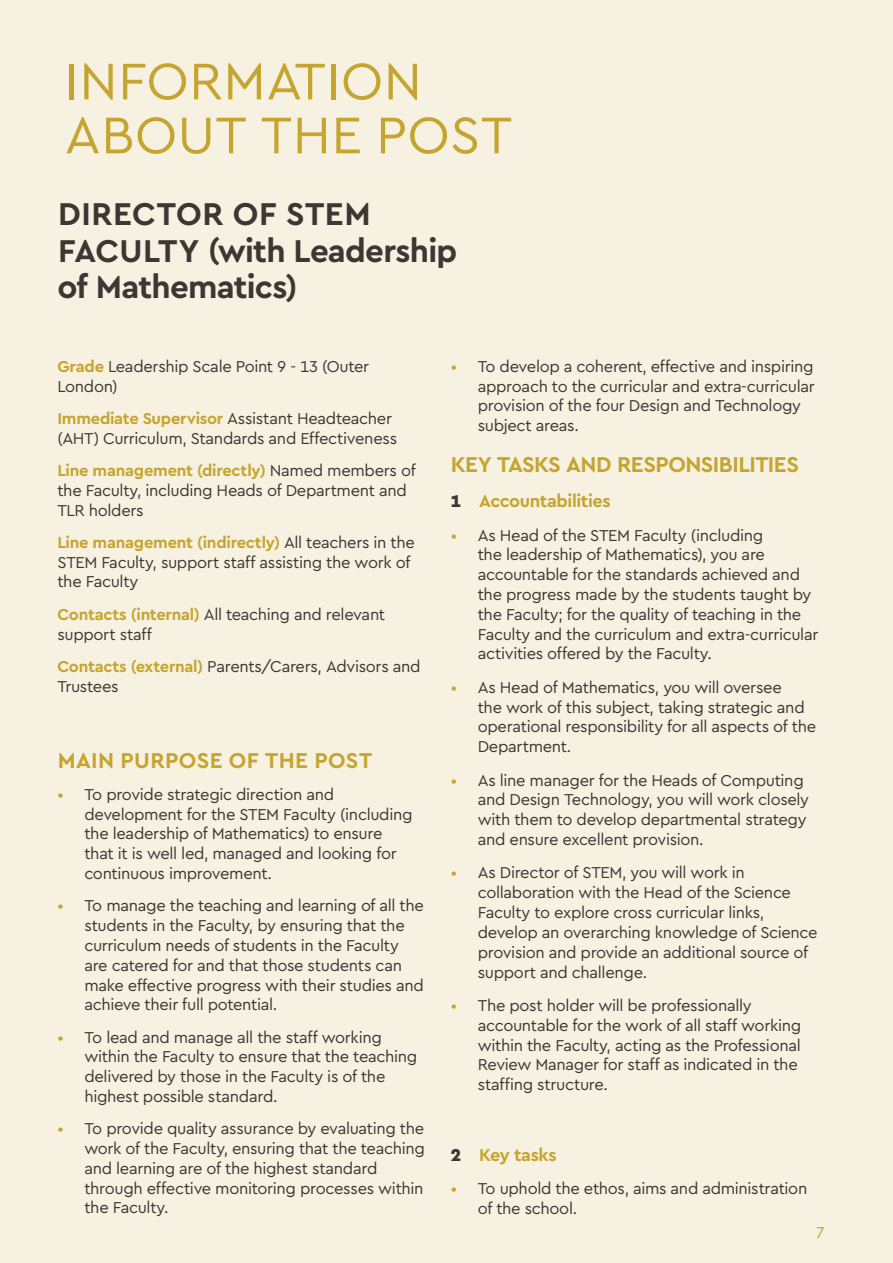
<style>
.page{position:relative;width:893px;height:1263px;background:#f7f1e2}
.page>*{position:absolute;margin:0;border:0;box-sizing:border-box;transform-origin:0 0}
.t1{font:53.85px/53.8px "Cera Pro";letter-spacing:.01em;color:#c5a52f}
.t2{font:700 33px/36.6px "Cera Pro";letter-spacing:-.02em;color:#3c3732}
.t3{font:700 22.5px "Cera Pro";letter-spacing:-.02em;color:#c5a52f}
.t4{font:700 22.5px "Cera Pro";letter-spacing:.02em;color:#c5a52f}
.t5{font:700 18px "Cera Pro";letter-spacing:-.02em;color:#c5a52f}
.t6{font:16.5px/19.8px "Cera Pro";letter-spacing:-.02em;color:#3c3732}
.t7{font:16.5px "Cera Pro";color:#c5a52f}
.s1{font-weight:700;color:#c5a52f}
.s2{color:#c5a52f}
.s3{font-family:"Cera PRO";font-weight:900;color:#3c3732}
</style>
<div class="page">
<h1 class="t1" style="left:65px;top:52px;width:449px">INFORMATION<br>ABOUT THE POST</h1>
<h2 class="t2" style="left:57px;top:194px;width:401px">DIRECTOR OF STEM<br>FACULTY (with Leadership of Mathematics)</h2>
<p class="t6" style="left:57px;top:356px;width:313px"><span class="s1">Grade</span> Leadership Scale Point 9 - 13 (Outer<br>London)</p>
<p class="t6" style="left:57px;top:408px;width:341px"><span class="s1">Immediate Supervisor</span> Assistant Headteacher (AHT) Curriculum, Standards and Effectiveness</p>
<p class="t6" style="left:57px;top:460px;width:360px"><span class="s1">Line management (directly)</span> Named members of the Faculty, including Heads of Department and<br>TLR holders</p>
<p class="t6" style="left:57px;top:532px;width:359px"><span class="s1">Line management (indirectly)</span> All teachers in the<br>STEM Faculty, support staff assisting the work of the Faculty</p>
<p class="t6" style="left:57px;top:603px;width:329px"><span class="s1">Contacts (internal)</span> All teaching and relevant support staff</p>
<p class="t6" style="left:57px;top:656px;width:365px"><span class="s1">Contacts (external)</span> Parents/Carers, Advisors and<br>Trustees</p>
<h3 class="t4" style="left:58px;top:745px;width:316px">MAIN PURPOSE OF THE POST</h3>
<p class="t6" style="left:84px;top:784px;width:330px;text-indent:-27px"><span class="s2">•</span> To provide strategic direction and development for the STEM Faculty (including the leadership of Mathematics) to ensure that it is well led, managed and looking for continuous improvement.</p>
<p class="t6" style="left:84px;top:895px;width:341px;text-indent:-27px"><span class="s2">•</span> To manage the teaching and learning of all the students in the Faculty, by ensuring that the curriculum needs of students in the Faculty are catered for and that those students can make effective progress with their studies and achieve their full potential.</p>
<p class="t6" style="left:84px;top:1026px;width:334px;text-indent:-27px"><span class="s2">•</span> To lead and manage all the staff working within the Faculty to ensure that the teaching delivered by those in the Faculty is of the highest possible standard.</p>
<p class="t6" style="left:84px;top:1118px;width:342px;text-indent:-27px"><span class="s2">•</span> To provide quality assurance by evaluating the work of the Faculty, ensuring that the teaching and learning are of the highest standard through effective monitoring processes within the Faculty.</p>
<p class="t6" style="left:478px;top:356px;width:339px;text-indent:-27px"><span class="s2">•</span> To develop a coherent, effective and inspiring approach to the curricular and extra-curricular provision of the four Design and Technology subject areas.</p>
<h3 class="t3" style="left:451px;top:449px;width:350px">KEY TASKS AND RESPONSIBILITIES</h3>
<p class="t5" style="left:451px;top:489px;width:161px"><span class="s3">1</span> Accountabilities</p>
<p class="t6" style="left:478px;top:524px;width:342px;text-indent:-27px"><span class="s2">•</span> As Head of the STEM Faculty (including<br>the leadership of Mathematics), you are accountable for the standards achieved and the progress made by the students taught by the Faculty; for the quality of teaching in the Faculty and the curriculum and extra-curricular activities offered by the Faculty.</p>
<p class="t6" style="left:478px;top:677px;width:340px;text-indent:-27px"><span class="s2">•</span> As Head of Mathematics, you will oversee<br>the work of this subject, taking strategic and operational responsibility for all aspects of the Department.</p>
<p class="t6" style="left:478px;top:769px;width:333px;text-indent:-27px"><span class="s2">•</span> As line manager for the Heads of Computing and Design Technology, you will work closely with them to develop departmental strategy and ensure excellent provision.</p>
<p class="t6" style="left:478px;top:862px;width:341px;text-indent:-27px"><span class="s2">•</span> As Director of STEM, you will work in collaboration with the Head of the Science Faculty to explore cross curricular links, develop an overarching knowledge of Science provision and provide an additional source of support and challenge.</p>
<p class="t6" style="left:478px;top:995px;width:325px;text-indent:-27px"><span class="s2">•</span> The post holder will be professionally accountable for the work of all staff working within the Faculty, acting as the Professional Review Manager for staff as indicated in the staffing structure.</p>
<p class="t5" style="left:451px;top:1142px;width:107px"><span class="s3">2</span> Key tasks</p>
<p class="t6" style="left:478px;top:1178px;width:331px;text-indent:-27px"><span class="s2">•</span> To uphold the ethos, aims and administration of the school.</p>
<p class="t7" style="left:816px;top:1221px;width:11px">7</p>
</div>
